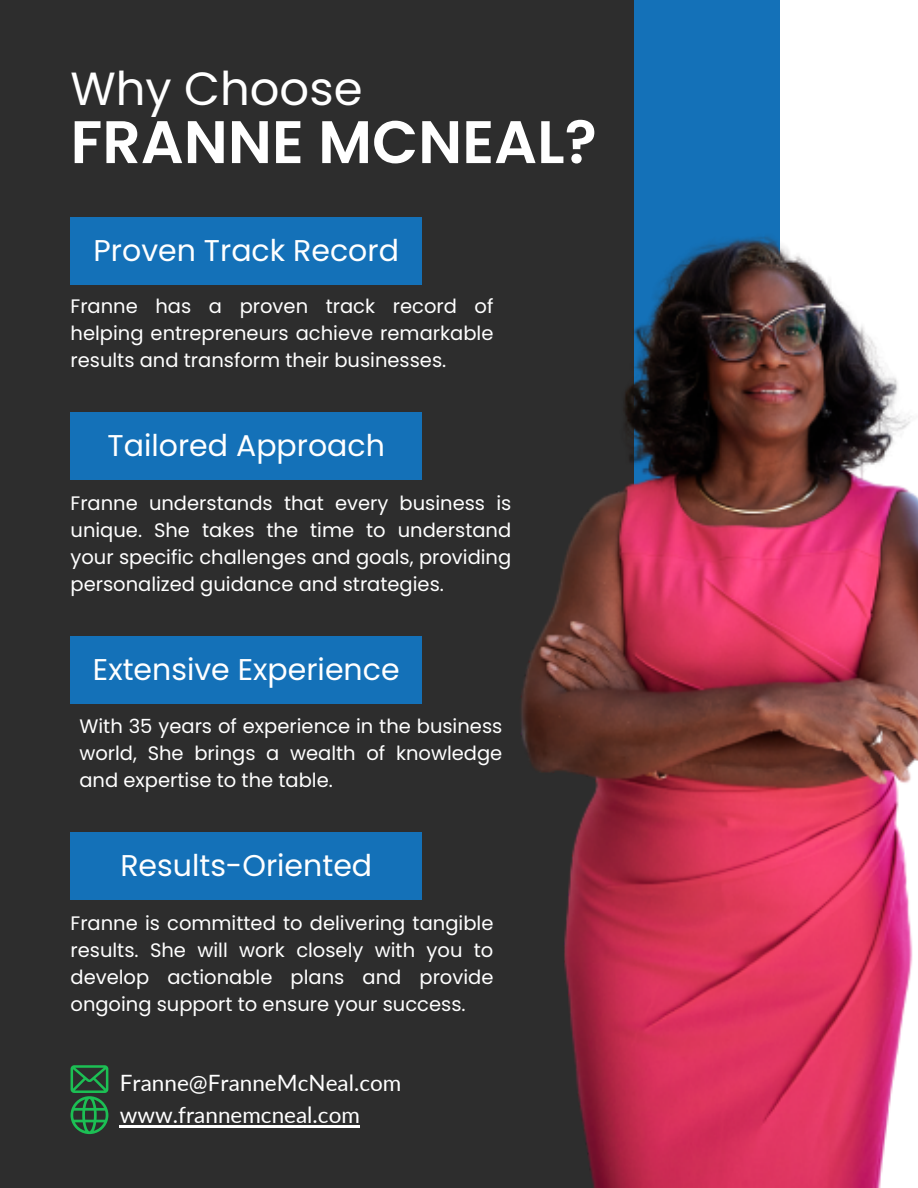
<style>
.page{position:relative;width:918px;height:1188px;background:#1471b8}
.page>*{position:absolute;margin:0;border:0;box-sizing:border-box;transform-origin:0 0}
.t1{font:600 60px "Poppins";color:#fff}
.t2{font:46.5px "Poppins";color:#fff}
.t3{font:30px "Poppins";color:#fff}
.t4{font:22.5px "Lato";color:#fff}
.t5{font:19.5px/27px "Poppins";color:#fff;text-align:justify}
</style>
<div class="page">
<div style="left:780px;top:0;width:138px;height:1188px;background:#fff"></div>
<div style="left:0;top:0;width:634px;height:1188px;background:#2d2d2d"></div>
<img style="left:521px;top:236px;width:397px;height:952px">
<div style="left:71px;top:217px;width:351px;height:68px;background:#1471b8"></div>
<div style="left:71px;top:412px;width:351px;height:68px;background:#1471b8"></div>
<div style="left:71px;top:636px;width:351px;height:68px;background:#1471b8"></div>
<div style="left:71px;top:832px;width:351px;height:68px;background:#1471b8"></div>
<svg style="left:71px;top:1065px;width:37px;height:69px"></svg>
<hr style="left:120px;top:1125px;width:240px;height:3px;background:#fff">
<p class="t2" style="left:71px;top:56px;width:293px">Why Choose</p>
<p class="t1" style="left:71px;top:100px;width:528px">FRANNE MCNEAL?</p>
<p class="t3" style="left:94px;top:230px;width:307px">Proven Track Record</p>
<p class="t5" style="left:71px;top:293px;width:424px">Franne has a proven track record of helping entrepreneurs achieve remarkable results and transform their businesses.</p>
<p class="t3" style="left:108px;top:425px;width:279px">Tailored Approach</p>
<p class="t5" style="left:71px;top:489px;width:442px">Franne understands that every business is unique. She takes the time to understand your specific challenges and goals, providing personalized guidance and strategies.</p>
<p class="t3" style="left:93px;top:648px;width:308px">Extensive Experience</p>
<p class="t5" style="left:79px;top:713px;width:424px">With 35 years of experience in the business world, She brings a wealth of knowledge and expertise to the table.</p>
<p class="t3" style="left:120px;top:845px;width:253px">Results-Oriented</p>
<p class="t5" style="left:71px;top:909px;width:424px">Franne is committed to delivering tangible results. She will work closely with you to develop actionable plans and provide ongoing support to ensure your success.</p>
<p class="t4" style="left:120px;top:1068px;width:283px">Franne@FranneMcNeal.com</p>
<p class="t4" style="left:120px;top:1101px;width:242px">www.frannemcneal.com</p>
</div>
